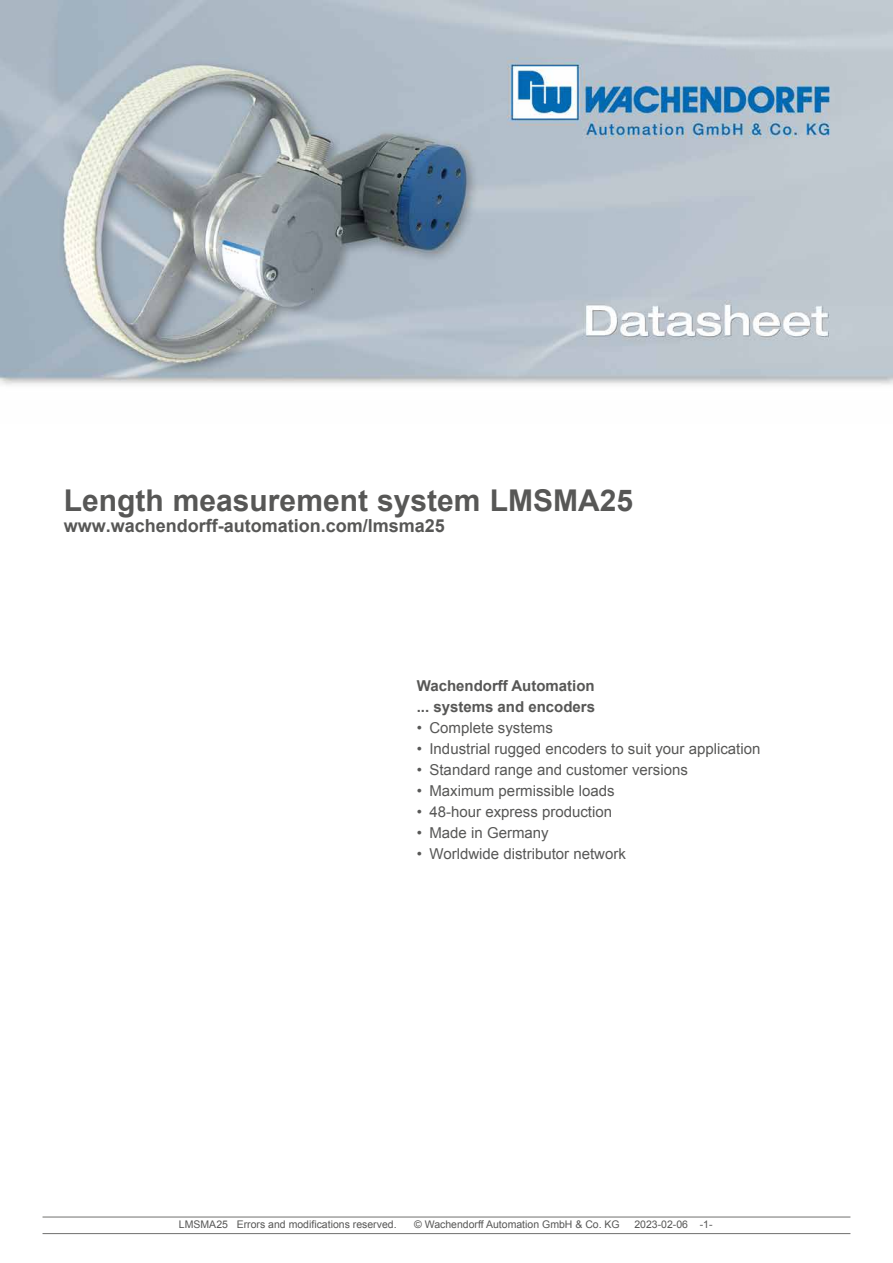
<style>
.page{position:relative;width:893px;height:1263px;background:#fff}
.page>*{position:absolute;margin:0;border:0;box-sizing:border-box;transform-origin:0 0}
.t1{font:700 30px "Arial";color:#575756}
.t2{font:700 18px "Arial";color:#575756}
.t3{font:15px "Arial";color:#575756}
.t4{font:700 15px/21px "Arial";color:#575756}
.t5{font:10.5px "Arial";color:#575756}
</style>
<div class="page">
<hr style="left:43px;top:1217px;width:807px;height:1px;background:#70706f">
<hr style="left:43px;top:1233px;width:807px;height:1px;background:#70706f">
<img style="left:0;top:0;width:892px;height:385px">
<h1 class="t1" style="left:64px;top:481px;width:571px">Length measurement system LMSMA25</h1>
<p class="t2" style="left:64px;top:514px;width:383px">www.wachendorff-automation.com/lmsma25</p>
<p class="t4" style="left:417px;top:676px;width:180px">Wachendorff Automation ... systems and encoders</p>
<p class="t3" style="left:417px;top:718px;width:138px">• Complete systems</p>
<p class="t3" style="left:417px;top:739px;width:345px">• Industrial rugged encoders to suit your application</p>
<p class="t3" style="left:417px;top:760px;width:273px">• Standard range and customer versions</p>
<p class="t3" style="left:417px;top:781px;width:199px">• Maximum permissible loads</p>
<p class="t3" style="left:417px;top:802px;width:197px">• 48-hour express production</p>
<p class="t3" style="left:417px;top:823px;width:133px">• Made in Germany</p>
<p class="t3" style="left:417px;top:844px;width:211px">• Worldwide distributor network</p>
<p class="t5" style="left:179px;top:1217px;width:219px">LMSMA25 Errors and modifications reserved.</p>
<p class="t5" style="left:414px;top:1217px;width:207px">© Wachendorff Automation GmbH &amp; Co. KG</p>
<p class="t5" style="left:634px;top:1217px;width:80px">2023-02-06 -1-</p>
</div>
